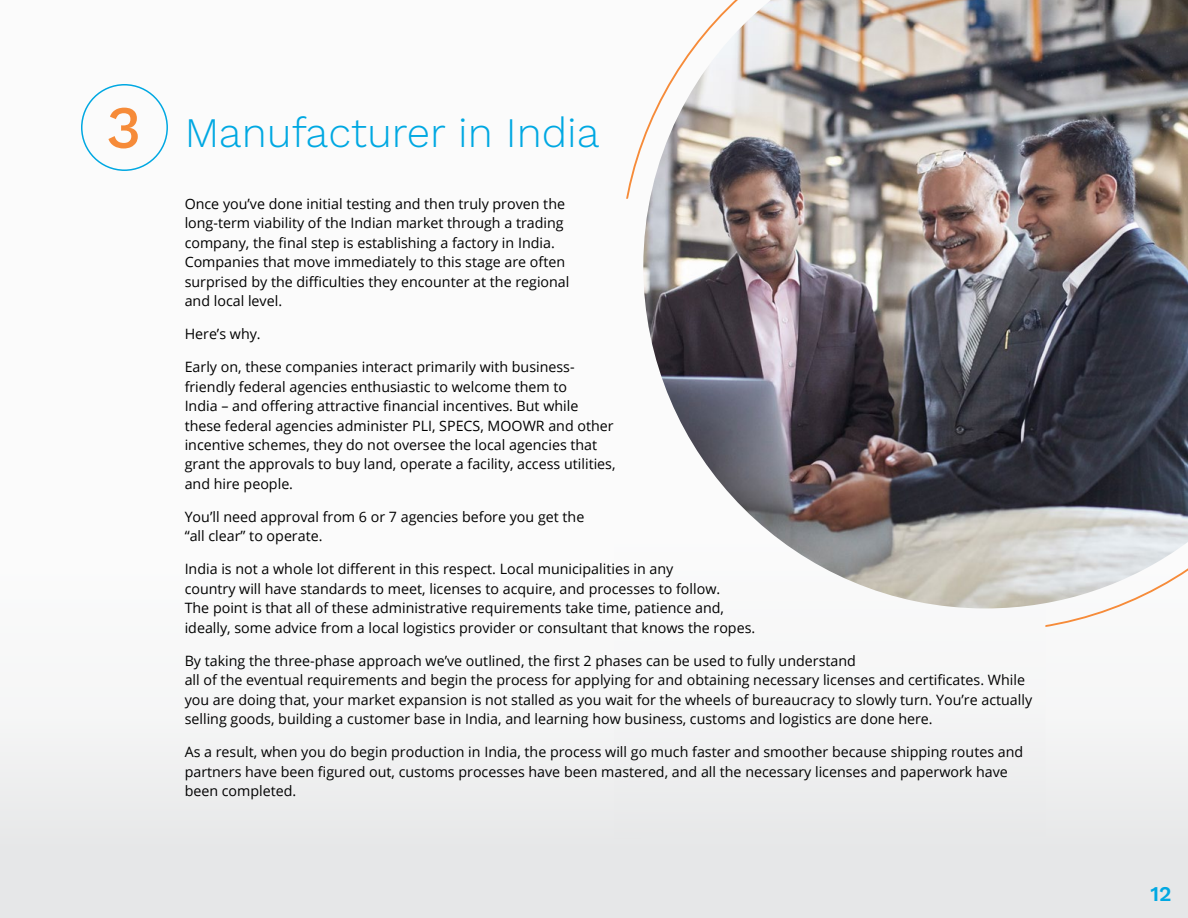
<style>
.page{position:relative;width:1188px;height:918px;background:#fff}
.page>*{position:absolute;margin:0;border:0;box-sizing:border-box;transform-origin:0 0}
.t1{font:42px "Work Sans";color:#00a8e2}
.t2{font:600 21px "Work Sans";color:#00a8e2}
.t3{font:14.25px/19.5px "Open Sans";color:#000}
.s1{font-weight:500;font-size:60px;color:#f68b39}
</style>
<div class="page">
<div style="left:0;top:0;width:1188px;height:918px;background:linear-gradient(to bottom,#fff,#eeefef)"></div>
<svg style="left:620px;top:0;width:568px;height:632px"></svg>
<svg style="left:614px;top:198px;width:431px;height:640px"></svg>
<img style="left:643px;top:0;width:545px;height:608px">
<div style="left:81px;top:84px;width:87px;height:87px;border:2px solid #00a8e2;border-radius:50%"></div>
<h1 class="t1" style="left:106px;top:101px;width:495px"><span class="s1">3</span> Manufacturer in India</h1>
<p class="t3" style="left:185px;top:193px;width:386px">Once you’ve done initial testing and then truly proven the long-term viability of the Indian market through a trading company, the final step is establishing a factory in India.<br>Companies that move immediately to this stage are often surprised by the difficulties they encounter at the regional and local level.</p>
<p class="t3" style="left:185px;top:324px;width:78px">Here’s why.</p>
<p class="t3" style="left:185px;top:357px;width:432px">Early on, these companies interact primarily with business&shy;friendly federal agencies enthusiastic to welcome them to<br>India – and offering attractive financial incentives. But while these federal agencies administer PLI, SPECS, MOOWR and other incentive schemes, they do not oversee the local agencies that grant the approvals to buy land, operate a facility, access utilities, and hire people.</p>
<p class="t3" style="left:185px;top:507px;width:401px">You’ll need approval from 6 or 7 agencies before you get the “all clear” to operate.</p>
<p class="t3" style="left:185px;top:559px;width:572px">India is not a whole lot different in this respect. Local municipalities in any<br>country will have standards to meet, licenses to acquire, and processes to follow.<br>The point is that all of these administrative requirements take time, patience and, ideally, some advice from a local logistics provider or consultant that knows the ropes.</p>
<p class="t3" style="left:185px;top:651px;width:849px">By taking the three-phase approach we’ve outlined, the first 2 phases can be used to fully understand<br>all of the eventual requirements and begin the process for applying for and obtaining necessary licenses and certificates. While you are doing that, your market expansion is not stalled as you wait for the wheels of bureaucracy to slowly turn. You’re actually selling goods, building a customer base in India, and learning how business, customs and logistics are done here.</p>
<p class="t3" style="left:185px;top:742px;width:840px">As a result, when you do begin production in India, the process will go much faster and smoother because shipping routes and partners have been figured out, customs processes have been mastered, and all the necessary licenses and paperwork have been completed.</p>
<h2 class="t2" style="left:1150px;top:878px;width:23px">12</h2>
</div>
